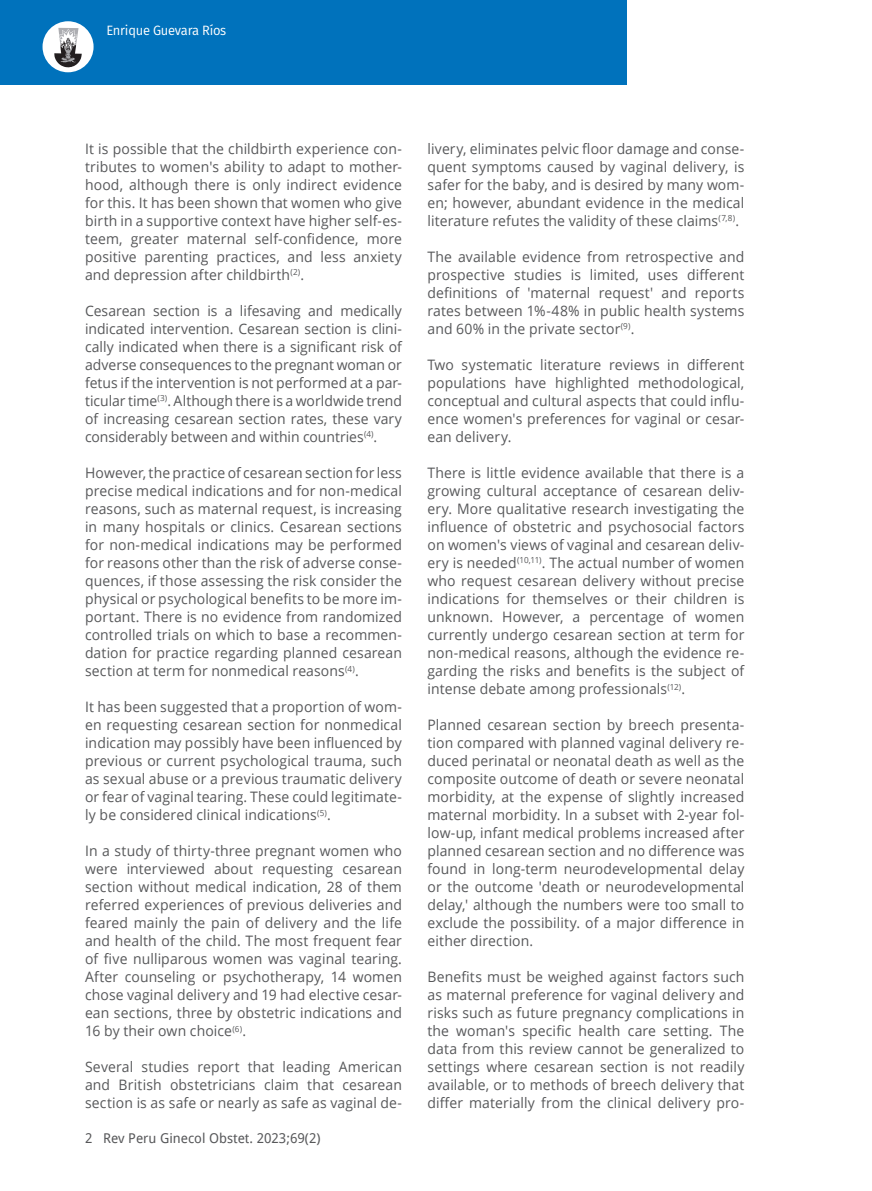
<style>
.page{position:relative;width:872px;height:1191px;background:#fff}
.page>*{position:absolute;margin:0;border:0;box-sizing:border-box;transform-origin:0 0}
.t1{font:14.4px/18px "Open Sans";letter-spacing:.01em;color:#57585a;text-align:justify}
.t2{font:13.5px "Droid Sans";color:#57585a}
.t3{font:13.5px "Fira Sans";letter-spacing:-.02em;color:#fff;scale:.96 1}
</style>
<div class="page">
<div style="left:0;top:0;width:626px;height:85px;background:#0072bc"></div>
<div style="left:43px;top:21px;width:51px;height:51px;background:#fff;border-radius:50%"></div>
<svg style="left:54px;top:28px;width:28px;height:40px"></svg>
<p class="t3" style="left:106px;top:20px;width:126px">Enrique Guevara Ríos</p>
<p class="t1" style="left:85px;top:139px;width:318px">It is possible that the childbirth experience con&shy;tributes to women's ability to adapt to mother&shy;hood, although there is only indirect evidence for this. It has been shown that women who give birth in a supportive context have higher self-es&shy;teem, greater maternal self-confidence, more positive parenting practices, and less anxiety and depression after childbirth<sup>(2)</sup>.</p>
<p class="t1" style="left:85px;top:301px;width:318px">Cesarean section is a lifesaving and medically indicated intervention. Cesarean section is clini&shy;cally indicated when there is a significant risk of adverse consequences to the pregnant woman or fetus if the intervention is not performed at a par&shy;ticular time<sup>(3)</sup>. Although there is a worldwide trend of increasing cesarean section rates, these vary considerably between and within countries<sup>(4)</sup>.</p>
<p class="t1" style="left:85px;top:463px;width:318px">However, the practice of cesarean section for less precise medical indications and for non-medical reasons, such as maternal request, is increasing in many hospitals or clinics. Cesarean sections for non-medical indications may be performed for reasons other than the risk of adverse conse&shy;quences, if those assessing the risk consider the physical or psychological benefits to be more im&shy;portant. There is no evidence from randomized controlled trials on which to base a recommen&shy;dation for practice regarding planned cesarean section at term for nonmedical reasons<sup>(4)</sup>.</p>
<p class="t1" style="left:85px;top:697px;width:318px">It has been suggested that a proportion of wom&shy;en requesting cesarean section for nonmedical indication may possibly have been influenced by previous or current psychological trauma, such as sexual abuse or a previous traumatic delivery or fear of vaginal tearing. These could legitimate&shy;ly be considered clinical indications<sup>(5)</sup>.</p>
<p class="t1" style="left:85px;top:841px;width:318px">In a study of thirty-three pregnant women who were interviewed about requesting cesarean section without medical indication, 28 of them referred experiences of previous deliveries and feared mainly the pain of delivery and the life and health of the child. The most frequent fear of five nulliparous women was vaginal tearing.<br>After counseling or psychotherapy, 14 women chose vaginal delivery and 19 had elective cesar&shy;ean sections, three by obstetric indications and 16 by their own choice<sup>(6)</sup>.</p>
<p class="t1" style="left:85px;top:1057px;width:318px">Several studies report that leading American and British obstetricians claim that cesarean section is as safe or nearly as safe as vaginal de-</p>
<p class="t2" style="left:85px;top:1128px;width:237px">2 Rev Peru Ginecol Obstet. 2023;69(2)</p>
<p class="t1" style="left:427px;top:139px;width:318px">livery, eliminates pelvic floor damage and conse&shy;quent symptoms caused by vaginal delivery, is safer for the baby, and is desired by many wom&shy;en; however, abundant evidence in the medical literature refutes the validity of these claims<sup>(7,8)</sup>.</p>
<p class="t1" style="left:427px;top:247px;width:318px">The available evidence from retrospective and prospective studies is limited, uses different definitions of 'maternal request' and reports rates between 1%-48% in public health systems and 60% in the private sector<sup>(9)</sup>.</p>
<p class="t1" style="left:427px;top:355px;width:318px">Two systematic literature reviews in different populations have highlighted methodological, conceptual and cultural aspects that could influ&shy;ence women's preferences for vaginal or cesar&shy;ean delivery.</p>
<p class="t1" style="left:427px;top:463px;width:318px">There is little evidence available that there is a growing cultural acceptance of cesarean deliv&shy;ery. More qualitative research investigating the influence of obstetric and psychosocial factors on women's views of vaginal and cesarean deliv&shy;ery is needed<sup>(10,11)</sup>. The actual number of women who request cesarean delivery without precise indications for themselves or their children is unknown. However, a percentage of women currently undergo cesarean section at term for non-medical reasons, although the evidence re&shy;garding the risks and benefits is the subject of intense debate among professionals<sup>(12)</sup>.</p>
<p class="t1" style="left:427px;top:715px;width:318px">Planned cesarean section by breech presenta&shy;tion compared with planned vaginal delivery re&shy;duced perinatal or neonatal death as well as the composite outcome of death or severe neonatal morbidity, at the expense of slightly increased maternal morbidity. In a subset with 2-year fol&shy;low-up, infant medical problems increased after planned cesarean section and no difference was found in long-term neurodevelopmental delay or the outcome 'death or neurodevelopmental delay,' although the numbers were too small to exclude the possibility. of a major difference in either direction.</p>
<p class="t1" style="left:427px;top:967px;width:318px">Benefits must be weighed against factors such as maternal preference for vaginal delivery and risks such as future pregnancy complications in the woman's specific health care setting. The data from this review cannot be generalized to settings where cesarean section is not readily available, or to methods of breech delivery that differ materially from the clinical delivery pro-</p>
</div>
